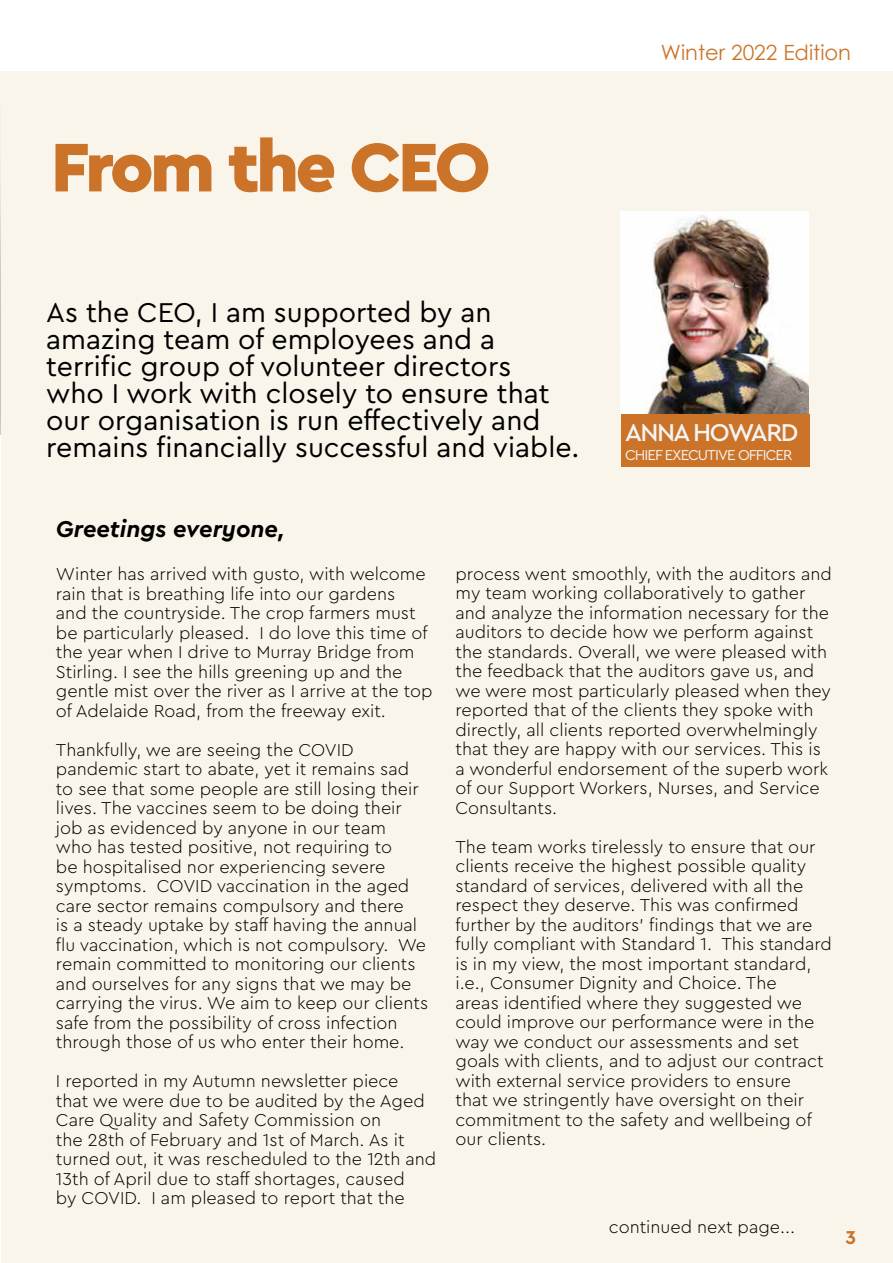
<style>
.page{position:relative;width:893px;height:1263px;background:#fff}
.page>*{position:absolute;margin:0;border:0;box-sizing:border-box;transform-origin:0 0}
.t1{font:900 72px "Cera Pro";letter-spacing:-.05em;color:#cb7429}
.t2{font:28.5px/27px "Cera Pro";color:#000}
.t3{font:500 25.5px "Cera Pro";letter-spacing:-.06em;color:#f4f4f5}
.t4{font:italic 700 24px "Cera Pro";color:#000}
.t5{font:21px "Century Gothic";color:#cb7429}
.t6{font:700 19.5px "Cera Pro";color:#cb7429}
.t7{font:300 18px/19.5px "Cera Pro";color:#000}
.t8{font:15px "Cera Pro";letter-spacing:-.06em;color:#f4f4f5}
</style>
<div class="page">
<img style="left:0;top:71px;width:1px;height:364px">
<div style="left:1px;top:71px;width:892px;height:1192px;background:#faf5ea"></div>
<img style="left:620px;top:212px;width:189px;height:204px">
<div style="left:621px;top:415px;width:189px;height:52px;background:#cb7429"></div>
<h1 class="t1" style="left:51px;top:119px;width:441px">From the CEO</h1>
<h2 class="t2" style="left:46px;top:298px;width:535px">As the CEO, I am supported by an amazing team of employees and a terrific group of volunteer directors<br>who I work with closely to ensure that our organisation is run effectively and remains financially successful and viable.</h2>
<h3 class="t4" style="left:56px;top:513px;width:230px">Greetings everyone,</h3>
<p class="t5" style="left:661px;top:38px;width:192px">Winter 2022 Edition</p>
<h3 class="t3" style="left:625px;top:415px;width:175px">ANNA HOWARD</h3>
<p class="t8" style="left:625px;top:445px;width:169px">CHIEF EXECUTIVE OFFICER</p>
<p class="t7" style="left:56px;top:564px;width:378px">Winter has arrived with gusto, with welcome rain that is breathing life into our gardens<br>and the countryside. The crop farmers must be particularly pleased. I do love this time of the year when I drive to Murray Bridge from Stirling. I see the hills greening up and the gentle mist over the river as I arrive at the top of Adelaide Road, from the freeway exit.</p>
<p class="t7" style="left:56px;top:739px;width:374px">Thankfully, we are seeing the COVID pandemic start to abate, yet it remains sad to see that some people are still losing their lives. The vaccines seem to be doing their job as evidenced by anyone in our team<br>who has tested positive, not requiring to<br>be hospitalised nor experiencing severe symptoms. COVID vaccination in the aged care sector remains compulsory and there<br>is a steady uptake by staff having the annual flu vaccination, which is not compulsory. We remain committed to monitoring our clients and ourselves for any signs that we may be carrying the virus. We aim to keep our clients safe from the possibility of cross infection through those of us who enter their home.</p>
<p class="t7" style="left:56px;top:1070px;width:382px">I reported in my Autumn newsletter piece<br>that we were due to be audited by the Aged Care Quality and Safety Commission on<br>the 28th of February and 1st of March. As it turned out, it was rescheduled to the 12th and 13th of April due to staff shortages, caused<br>by COVID. I am pleased to report that the</p>
<p class="t7" style="left:455px;top:563px;width:378px">process went smoothly, with the auditors and my team working collaboratively to gather and analyze the information necessary for the auditors to decide how we perform against the standards. Overall, we were pleased with the feedback that the auditors gave us, and we were most particularly pleased when they reported that of the clients they spoke with directly, all clients reported overwhelmingly that they are happy with our services. This is a wonderful endorsement of the superb work of our Support Workers, Nurses, and Service Consultants.</p>
<p class="t7" style="left:455px;top:836px;width:378px">The team works tirelessly to ensure that our clients receive the highest possible quality standard of services, delivered with all the respect they deserve. This was confirmed further by the auditors’ findings that we are fully compliant with Standard 1. This standard is in my view, the most important standard, i.e., Consumer Dignity and Choice. The<br>areas identified where they suggested we could improve our performance were in the way we conduct our assessments and set goals with clients, and to adjust our contract with external service providers to ensure<br>that we stringently have oversight on their commitment to the safety and wellbeing of our clients.</p>
<p class="t7" style="left:609px;top:1217px;width:188px">continued next page...</p>
<p class="t6" style="left:845px;top:1224px;width:12px">3</p>
</div>
